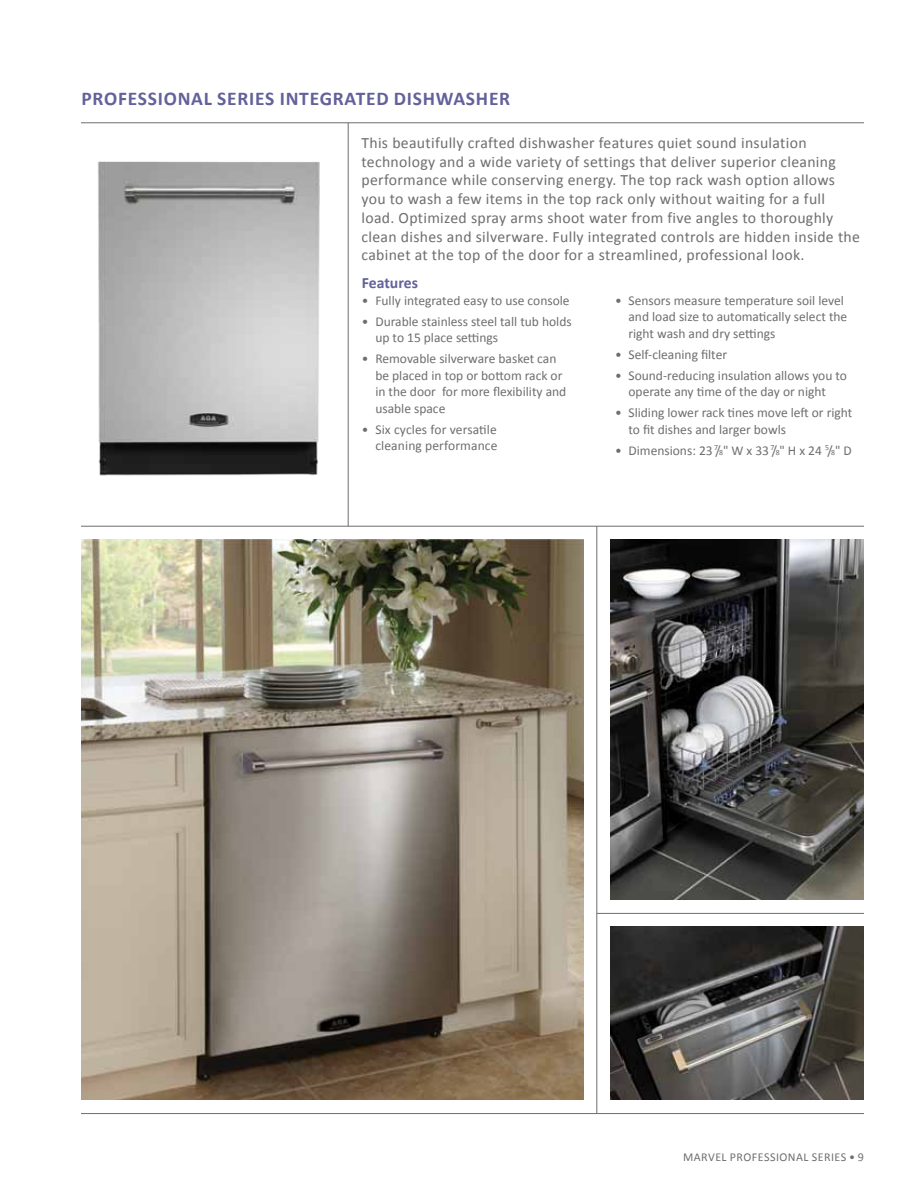
<style>
.page{position:relative;width:918px;height:1188px;background:#fff}
.page>*{position:absolute;margin:0;border:0;box-sizing:border-box;transform-origin:0 0}
.t1{font:700 19.5px "Calibri";letter-spacing:.04em;color:#63619a}
.t2{font:15.75px/18.8px "Calibri";letter-spacing:.02em;color:#6d6e71}
.t3{font:700 15.75px "Calibri";color:#63619a}
.t4{font:13.5px/16.5px "Calibri";color:#6d6e71}
.t5{font:12px "Calibri";letter-spacing:.04em;color:#6d6e71}
.s1{font-size:7.8px}
</style>
<div class="page">
<hr style="left:597px;top:913px;width:267px;height:1px;background:#6d6e71">
<img style="left:81px;top:540px;width:502px;height:560px">
<hr style="left:597px;top:526px;width:1px;height:588px;background:#6d6e71">
<img style="left:611px;top:540px;width:253px;height:359px">
<img style="left:610px;top:927px;width:253px;height:172px">
<hr style="left:81px;top:1113px;width:783px;height:1px;background:#6d6e71">
<hr style="left:81px;top:123px;width:783px;height:1px;background:#6d6e71">
<hr style="left:81px;top:526px;width:783px;height:1px;background:#6d6e71">
<hr style="left:348px;top:123px;width:1px;height:403px;background:#6d6e71">
<img style="left:98px;top:161px;width:222px;height:315px">
<h1 class="t1" style="left:81px;top:86px;width:430px">PROFESSIONAL SERIES INTEGRATED DISHWASHER</h1>
<p class="t2" style="left:362px;top:133px;width:500px">This beautifully crafted dishwasher features quiet sound insulation technology and a wide variety of settings that deliver superior cleaning performance while conserving energy. The top rack wash option allows you to wash a few items in the top rack only without waiting for a full load. Optimized spray arms shoot water from five angles to thoroughly clean dishes and silverware. Fully integrated controls are hidden inside the cabinet at the top of the door for a streamlined, professional look.</p>
<p class="t3" style="left:362px;top:273px;width:58px">FEATURES</p>
<p class="t4" style="left:362px;top:292px;width:209px">• Fully integrated easy to use console</p>
<p class="t4" style="left:375px;top:313px;width:198px;text-indent:-14px">• Durable stainless steel tall tub holds up to 15 place settings</p>
<p class="t4" style="left:375px;top:351px;width:192px;text-indent:-14px">• Removable silverware basket can be placed in top or bottom rack or in the door for more flexibility and usable space</p>
<p class="t4" style="left:362px;top:421px;width:137px;text-align:right">• Six cycles for versatile cleaning performance</p>
<p class="t4" style="left:629px;top:292px;width:220px;text-indent:-14px">• Sensors measure temperature soil level and load size to automatically select the right wash and dry settings</p>
<p class="t4" style="left:615px;top:346px;width:114px">• Self-cleaning filter</p>
<p class="t4" style="left:615px;top:367px;width:234px;text-align:center">• Sound-reducing insulation allows you to operate any time of the day or night</p>
<p class="t4" style="left:629px;top:405px;width:225px;text-indent:-14px">• Sliding lower rack tines move left or right to fit dishes and larger bowls</p>
<p class="t4" style="left:615px;top:442px;width:238px">• Dimensions: 23 <sup>7</sup>/<span class="s1">8</span>" W x 33 <sup>7</sup>/<span class="s1">8</span>" H x 24 <sup>5</sup>/<span class="s1">8</span>" D</p>
<p class="t5" style="left:683px;top:1149px;width:182px">MARVEL PROFESSIONAL SERIES • 9</p>
</div>
